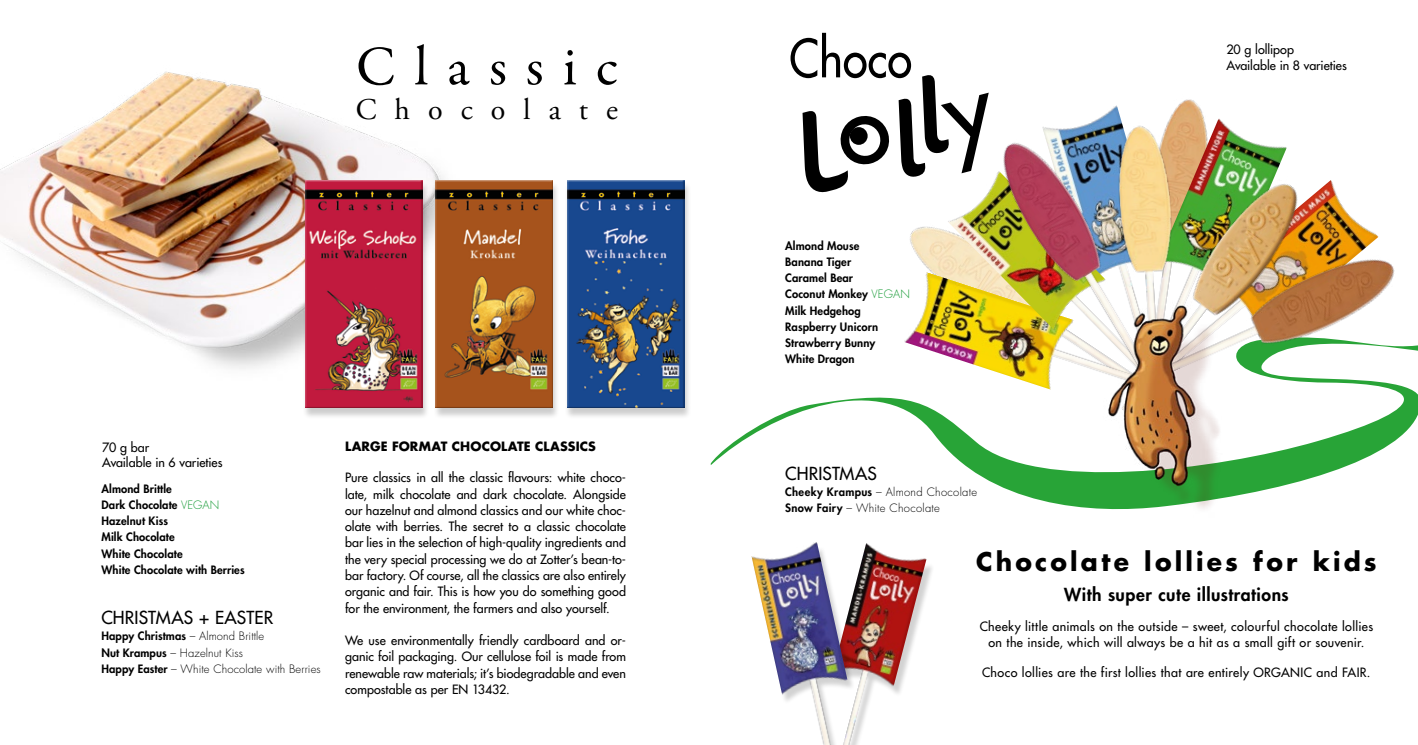
<style>
.page{position:relative;width:1418px;height:745px;background:#fff}
.page>*{position:absolute;margin:0;border:0;box-sizing:border-box;transform-origin:0 0}
.t1{font:56.25px "Garamond Premr Pro";letter-spacing:.335em;color:#000}
.t2{font:30px "Adobe Garamond Pro";letter-spacing:.6em;color:#000}
.t3{font:700 25px "Futura Std";letter-spacing:.13em;color:#000}
.t4{font:800 17.5px "Futura Std";letter-spacing:.03em;color:#000}
.t5{font:500 17.5px "Futura Std";letter-spacing:.005em;color:#000}
.t6{font:500 12.5px/16.2px "Futura Std";letter-spacing:.01em;color:#000}
.t7{font:500 12.5px/15px "Futura Std";letter-spacing:.03em;color:#000;text-align:center}
.t8{font:700 12.5px "Futura Std";letter-spacing:.01em;color:#000}
.t9{font:800 11.25px/16.2px "Futura Std";letter-spacing:.01em;color:#000}
.t10{font:300 11.25px/16.2px "Futura Std";letter-spacing:.01em;color:#000}
.s1{font-weight:300;color:#159a34}
.s2{font-weight:800}
</style>
<div class="page">
<svg style="left:710px;top:345px;width:707px;height:164px"></svg>
<img style="left:1178px;top:99px;width:26px;height:19px">
<img style="left:886px;top:226px;width:61px;height:193px">
<img style="left:1094px;top:105px;width:97px;height:16px">
<img style="left:904px;top:272px;width:189px;height:149px">
<img style="left:1181px;top:118px;width:105px;height:39px">
<img style="left:947px;top:208px;width:27px;height:193px">
<img style="left:974px;top:121px;width:214px;height:295px">
<img style="left:1329px;top:180px;width:49px;height:61px">
<img style="left:1093px;top:157px;width:236px;height:282px">
<img style="left:1114px;top:116px;width:67px;height:177px">
<img style="left:1137px;top:241px;width:272px;height:163px">
<img style="left:861px;top:543px;width:65px;height:187px">
<img style="left:751px;top:542px;width:110px;height:202px">
<img style="left:1095px;top:293px;width:172px;height:217px">
<svg style="left:790px;top:33px;width:198px;height:161px"></svg>
<img style="left:0;top:71px;width:443px;height:298px">
<div style="left:302px;top:181px;width:127px;height:238px;background:#000;opacity:.2"></div>
<div style="left:305px;top:180px;width:117px;height:227px;background:#000;opacity:.61"></div>
<div style="left:433px;top:181px;width:127px;height:238px;background:#000;opacity:.2"></div>
<div style="left:436px;top:180px;width:116px;height:227px;background:#000;opacity:.61"></div>
<div style="left:564px;top:181px;width:127px;height:238px;background:#000;opacity:.2"></div>
<div style="left:567px;top:180px;width:117px;height:227px;background:#000;opacity:.65"></div>
<h1 class="t1" style="left:356px;top:33px;width:264px">Classic</h1>
<h2 class="t2" style="left:356px;top:92px;width:264px">Chocolate</h2>
<p class="t6" style="left:102px;top:439px;width:122px;line-height:15px">70 g bar<br>Available in 6 varieties</p>
<p class="t9" style="left:101px;top:480px;width:145px">Almond Brittle<br>Dark Chocolate <span class="s1">VEGAN<br></span>Hazelnut Kiss<br>Milk Chocolate<br>White Chocolate<br>White Chocolate with Berries</p>
<h3 class="t5" style="left:101px;top:606px;width:173px">CHRISTMAS + EASTER</h3>
<p class="t10" style="left:101px;top:628px;width:221px"><span class="s2">Happy Christmas</span> – Almond Brittle<br><span class="s2">Nut Krampus</span> – Hazelnut Kiss<br><span class="s2">Happy Easter</span> – White Chocolate with Berries</p>
<p class="t8" style="left:345px;top:438px;width:252px">LARGE FORMAT CHOCOLATE CLASSICS</p>
<p class="t6" style="left:345px;top:469px;width:282px;text-align:justify">Pure classics in all the classic flavours: white choco&shy;late, milk chocolate and dark chocolate. Alongside our hazelnut and almond classics and our white choc&shy;olate with berries. The secret to a classic chocolate bar lies in the selection of high-quality ingredients and the very special processing we do at Zotter’s bean-to&shy;bar factory. Of course, all the classics are also entirely organic and fair. This is how you do something good for the environment, the farmers and also yourself.</p>
<p class="t6" style="left:345px;top:632px;width:282px;text-align:justify">We use environmentally friendly cardboard and or&shy;ganic foil packaging. Our cellulose foil is made from renewable raw materials; it’s biodegradable and even compostable as per EN 13432.</p>
<p class="t9" style="left:785px;top:237px;width:126px">Almond Mouse<br>Banana Tiger<br>Caramel Bear<br>Coconut Monkey <span class="s1">VEGAN<br></span>Milk Hedgehog<br>Raspberry Unicorn<br>Strawberry Bunny<br>White Dragon</p>
<h3 class="t5" style="left:785px;top:462px;width:93px">CHRISTMAS</h3>
<p class="t10" style="left:785px;top:483px;width:193px"><span class="s2">Cheeky Krampus</span> – Almond Chocolate<br><span class="s2">Snow Fairy</span> – White Chocolate</p>
<p class="t6" style="left:1226px;top:41px;width:122px">20 g lollipop<br>Available in 8 varieties</p>
<h3 class="t3" style="left:976px;top:545px;width:402px">Chocolate lollies for kids</h3>
<h3 class="t4" style="left:1064px;top:583px;width:226px">With super cute illustrations</h3>
<p class="t7" style="left:979px;top:619px;width:395px">Cheeky little animals on the outside – sweet, colourful chocolate lollies on the inside, which will always be a hit as a small gift or souvenir.</p>
<p class="t7" style="left:982px;top:664px;width:390px">Choco lollies are the first lollies that are entirely ORGANIC and FAIR.</p>
</div>
